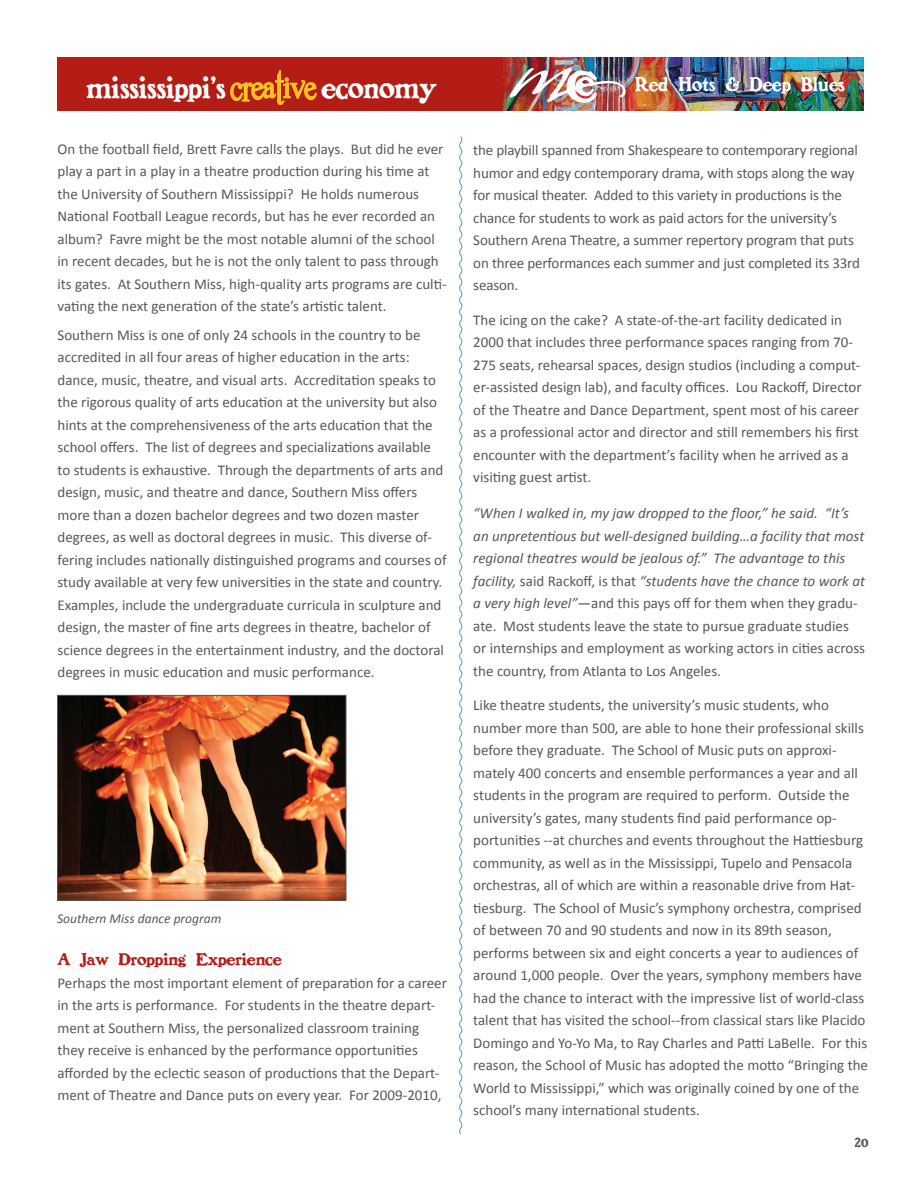
<style>
.page{position:relative;width:918px;height:1188px;background:#fff}
.page>*{position:absolute;margin:0;border:0;box-sizing:border-box;transform-origin:0 0}
.t1{font:93.15px "Scriptina";color:#fff;scale:1.09 1}
.t2{font:42.9px "Benjamin Franklin";color:#fff}
.t3{font:38.25px "Benjamin Franklin";color:#fff;scale:.93 1}
.t4{font:29.7px "Benjamin Franklin";color:#fff;scale:.91 1}
.t5{font:19.5px "Benjamin Franklin";color:#fff;scale:.91 1}
.t6{font:16.5px "Benjamin Franklin";color:#b41d15}
.t7{font:15px/22.5px "Calibri";color:#57585a}
.t8{font:italic 15px/22.5px "Calibri";color:#57585a}
.t9{font:italic 13.5px "Calibri";color:#57585a}
.t10{font:13.5px "Benjamin Franklin";color:#57585a}
.s1{font-family:"Romance Fatal Serif";font-size:31.65px;color:#fec422}
.s2{font-style:normal}
</style>
<div class="page">
<img style="left:503px;top:57px;width:361px;height:54px">
<svg style="left:459px;top:136px;width:4px;height:999px"></svg>
<img style="left:59px;top:697px;width:285px;height:202px">
<div style="left:57px;top:695px;width:289px;height:206px;border:1px solid #57585a"></div>
<img style="left:509px;top:67px;width:117px;height:36px">
<div style="left:58px;top:57px;width:445px;height:54px;background:#b41d15"></div>
<svg style="left:230px;top:70px;width:87px;height:35px"></svg>
<p class="t4" style="left:87px;top:68px;width:387px">mississippi’s <span class="s1">creative</span> economy</p>
<p class="t1" style="left:510px;top:11px;width:107px">m</p>
<p class="t2" style="left:566px;top:59px;width:33px">C</p>
<p class="t3" style="left:576px;top:57px;width:22px">e</p>
<p class="t5" style="left:635px;top:72px;width:232px">Red Hots &amp; Deep Blues</p>
<p class="t7" style="left:58px;top:137px;width:391px">On the football field, Brett Favre calls the plays. But did he ever play a part in a play in a theatre production during his time at the University of Southern Mississippi? He holds numerous National Football League records, but has he ever recorded an album? Favre might be the most notable alumni of the school in recent decades, but he is not the only talent to pass through its gates. At Southern Miss, high-quality arts programs are culti&shy;vating the next generation of the state’s artistic talent.</p>
<p class="t7" style="left:58px;top:323px;width:391px">Southern Miss is one of only 24 schools in the country to be accredited in all four areas of higher education in the arts: dance, music, theatre, and visual arts. Accreditation speaks to the rigorous quality of arts education at the university but also hints at the comprehensiveness of the arts education that the school offers. The list of degrees and specializations available to students is exhaustive. Through the departments of arts and design, music, and theatre and dance, Southern Miss offers more than a dozen bachelor degrees and two dozen master degrees, as well as doctoral degrees in music. This diverse of&shy;fering includes nationally distinguished programs and courses of study available at very few universities in the state and country.<br>Examples, include the undergraduate curricula in sculpture and design, the master of fine arts degrees in theatre, bachelor of science degrees in the entertainment industry, and the doctoral degrees in music education and music performance.</p>
<p class="t9" style="left:57px;top:910px;width:166px">Southern Miss dance program</p>
<p class="t6" style="left:58px;top:949px;width:226px">A Jaw Dropping Experience</p>
<p class="t7" style="left:58px;top:971px;width:391px">Perhaps the most important element of preparation for a career in the arts is performance. For students in the theatre depart&shy;ment at Southern Miss, the personalized classroom training they receive is enhanced by the performance opportunities afforded by the eclectic season of productions that the Depart&shy;ment of Theatre and Dance puts on every year. For 2009-2010,</p>
<p class="t7" style="left:473px;top:138px;width:388px">the playbill spanned from Shakespeare to contemporary regional humor and edgy contemporary drama, with stops along the way for musical theater. Added to this variety in productions is the chance for students to work as paid actors for the university’s Southern Arena Theatre, a summer repertory program that puts on three performances each summer and just completed its 33rd season.</p>
<p class="t7" style="left:473px;top:308px;width:390px">The icing on the cake? A state-of-the-art facility dedicated in 2000 that includes three performance spaces ranging from 70- 275 seats, rehearsal spaces, design studios (including a comput&shy;er-assisted design lab), and faculty offices. Lou Rackoff, Director of the Theatre and Dance Department, spent most of his career as a professional actor and director and still remembers his first encounter with the department’s facility when he arrived as a visiting guest artist.</p>
<p class="t8" style="left:473px;top:501px;width:393px">“When I walked in, my jaw dropped to the floor,” he said. “It’s an unpretentious but well-designed building…a facility that most regional theatres would be jealous of.” The advantage to this facility, <span class="s2">said Rackoff, is that</span> “students have the chance to work at a very high level”<span class="s2">—and this pays off for them when they gradu&shy;ate. Most students leave the state to pursue graduate studies or internships and employment as working actors in cities across the country, from Atlanta to Los Angeles.</span></p>
<p class="t7" style="left:473px;top:693px;width:396px">Like theatre students, the university’s music students, who number more than 500, are able to hone their professional skills before they graduate. The School of Music puts on approxi&shy;mately 400 concerts and ensemble performances a year and all students in the program are required to perform. Outside the university’s gates, many students find paid performance op&shy;portunities --at churches and events throughout the Hattiesburg community, as well as in the Mississippi, Tupelo and Pensacola orchestras, all of which are within a reasonable drive from Hat&shy;tiesburg. The School of Music’s symphony orchestra, comprised of between 70 and 90 students and now in its 89th season, performs between six and eight concerts a year to audiences of around 1,000 people. Over the years, symphony members have had the chance to interact with the impressive list of world-class talent that has visited the school--from classical stars like Placido Domingo and Yo-Yo Ma, to Ray Charles and Patti LaBelle. For this reason, the School of Music has adopted the motto “Bringing the World to Mississippi,” which was originally coined by one of the school’s many international students.</p>
<p class="t10" style="left:855px;top:1134px;width:16px">20</p>
</div>
